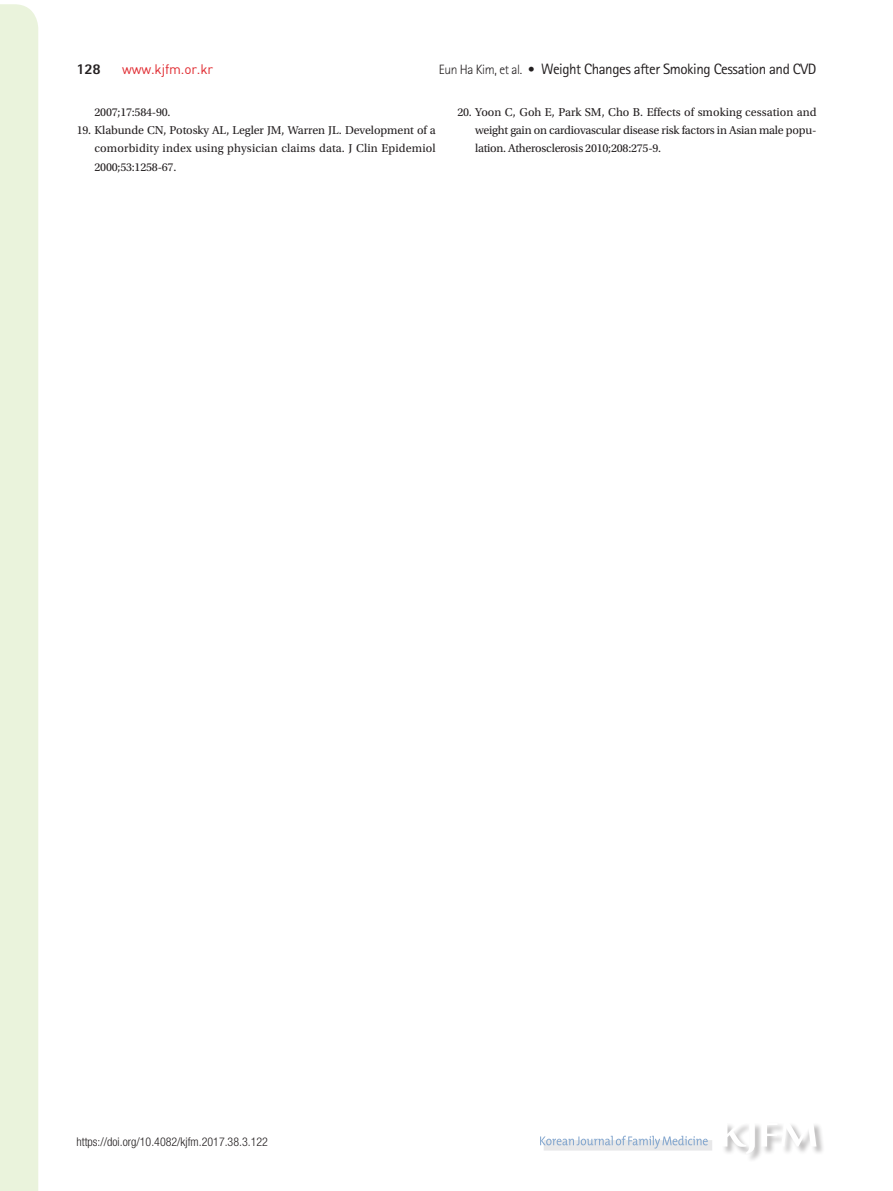
<style>
.page{position:relative;width:893px;height:1191px;background:#fff}
.page>*{position:absolute;margin:0;border:0;box-sizing:border-box;transform-origin:0 0}
.t1{font:15px "Rotis Sans Serif Std";letter-spacing:-.03em;color:#231f20}
.t2{font:800 15px "Rotis Sans Serif Std";color:#231f20}
.t3{font:13.5px "Dinreg";letter-spacing:-.01em;color:#e02a30}
.t4{font:12px/18px "Utopia Std";letter-spacing:-.02em;color:#231f20;text-align:justify}
.t5{font:300 condensed 12px "Helvetica Neue LT Std";color:#231f20}
.s1{font-weight:300;font-size:13.5px}
</style>
<div class="page">
<div style="left:0;top:4px;width:38px;height:1187px;background:#eaf3dc"></div>
<div style="left:721px;top:1122px;width:104px;height:40px;background:#231f20;opacity:.3"></div>
<svg style="left:722px;top:1122px;width:94px;height:32px"></svg>
<div style="left:544px;top:1140px;width:168px;height:10px;background:#e8e8e9"></div>
<svg style="left:540px;top:1135px;width:168px;height:13px"></svg>
<p class="t2" style="left:77px;top:60px;width:26px">128</p>
<p class="t3" style="left:122px;top:61px;width:93px">www.kjfm.or.kr</p>
<p class="t1" style="left:439px;top:60px;width:379px"><span class="s1">Eun Ha Kim, et al. •</span> Weight Changes after Smoking Cessation and CVD</p>
<p class="t4" style="left:95px;top:104px;width:78px">2007;17:584-90.</p>
<p class="t4" style="left:95px;top:122px;width:343px;text-indent:-18px">19. Klabunde CN, Potosky AL, Legler JM, Warren JL. Development of a comorbidity index using physician claims data. J Clin Epidemiol 2000;53:1258-67.</p>
<p class="t4" style="left:475px;top:104px;width:343px;text-indent:-18px">20. Yoon C, Goh E, Park SM, Cho B. Effects of smoking cessation and weight gain on cardiovascular disease risk factors in Asian male popu&shy;lation. Atherosclerosis 2010;208:275-9.</p>
<p class="t5" style="left:77px;top:1134px;width:193px">https://doi.org/10.4082/kjfm.2017.38.3.122</p>
</div>
